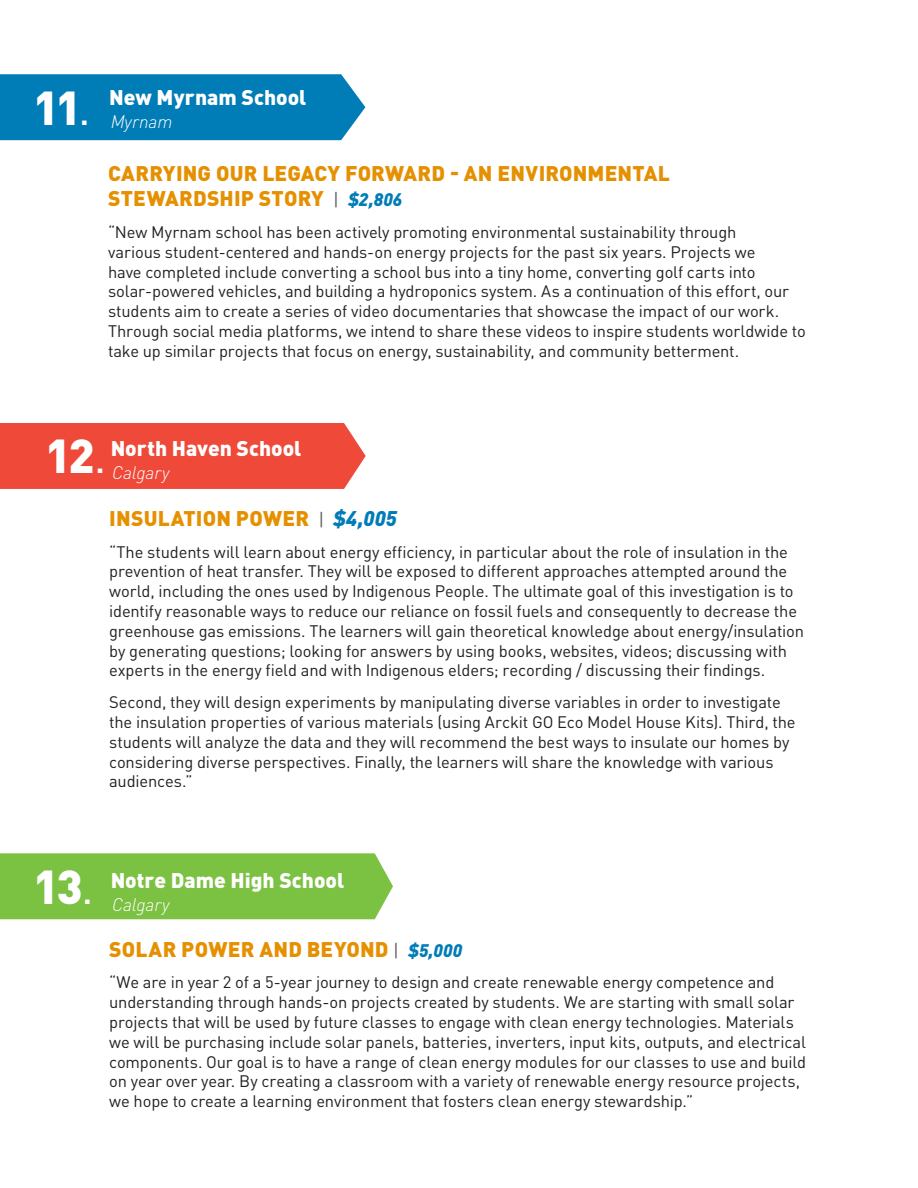
<style>
.page{position:relative;width:918px;height:1188px;background:#fff}
.page>*{position:absolute;margin:0;border:0;box-sizing:border-box;transform-origin:0 0}
.t1{font:900 46.95px "DIN Pro";color:#fff}
.t2{font:900 21px/25.2px "DIN Pro";letter-spacing:.005em;color:#e59001}
.t3{font:900 21px "DIN Pro";color:#fff}
.t4{font:italic 300 18px "DIN Pro";letter-spacing:-.01em;color:#fff}
.t5{font:16.5px/19.8px "DIN Pro";letter-spacing:-.01em;color:#231f20}
.s1{font-weight:400}
.s2{font-weight:400;font-size:18px;color:#595c5f}
.s3{font-style:italic;font-size:18px;color:#007cb7}
.s4{font-style:italic;color:#007cb7}
</style>
<div class="page">
<div style="left:0;top:74px;width:365px;height:66px;background:#007cb7"></div>
<div style="left:0;top:423px;width:366px;height:66px;background:#ee4939"></div>
<div style="left:0;top:853px;width:393px;height:66px;background:#7bc142"></div>
<p class="t1" style="left:33px;top:67px;width:59px">11<span class="s1">.</span></p>
<p class="t3" style="left:109px;top:79px;width:199px">New Myrnam School</p>
<p class="t4" style="left:111px;top:107px;width:63px">Myrnam</p>
<p class="t2" style="left:108px;top:158px;width:563px">CARRYING OUR LEGACY FORWARD - AN ENVIRONMENTAL<br>STEWARDSHIP STORY <span class="s2">|</span> <span class="s3">$2,806</span></p>
<p class="t5" style="left:108px;top:221px;width:699px">“New Myrnam school has been actively promoting environmental sustainability through<br>various student-centered and hands-on energy projects for the past six years. Projects we<br>have completed include converting a school bus into a tiny home, converting golf carts into solar-powered vehicles, and building a hydroponics system. As a continuation of this effort, our students aim to create a series of video documentaries that showcase the impact of our work.<br>Through social media platforms, we intend to share these videos to inspire students worldwide to take up similar projects that focus on energy, sustainability, and community betterment.</p>
<p class="t1" style="left:45px;top:416px;width:63px">12<span class="s1">.</span></p>
<p class="t3" style="left:111px;top:431px;width:192px">North Haven School</p>
<p class="t4" style="left:112px;top:459px;width:59px">Calgary</p>
<p class="t2" style="left:109px;top:503px;width:289px">INSULATION POWER <span class="s2">|</span> <span class="s4">$4,005</span></p>
<p class="t5" style="left:109px;top:540px;width:696px">“The students will learn about energy efficiency, in particular about the role of insulation in the prevention of heat transfer. They will be exposed to different approaches attempted around the world, including the ones used by Indigenous People. The ultimate goal of this investigation is to identify reasonable ways to reduce our reliance on fossil fuels and consequently to decrease the greenhouse gas emissions. The learners will gain theoretical knowledge about energy/insulation by generating questions; looking for answers by using books, websites, videos; discussing with experts in the energy field and with Indigenous elders; recording / discussing their findings.</p>
<p class="t5" style="left:109px;top:691px;width:688px">Second, they will design experiments by manipulating diverse variables in order to investigate the insulation properties of various materials (using Arckit GO Eco Model House Kits). Third, the students will analyze the data and they will recommend the best ways to insulate our homes by considering diverse perspectives. Finally, the learners will share the knowledge with various audiences.”</p>
<p class="t1" style="left:33px;top:846px;width:62px">13<span class="s1">.</span></p>
<p class="t3" style="left:111px;top:862px;width:235px">Notre Dame High School</p>
<p class="t4" style="left:112px;top:890px;width:59px">Calgary</p>
<p class="t2" style="left:109px;top:934px;width:355px">SOLAR POWER AND BEYOND <span class="s2">|</span> <span class="s3">$5,000</span></p>
<p class="t5" style="left:109px;top:971px;width:699px">“We are in year 2 of a 5-year journey to design and create renewable energy competence and understanding through hands-on projects created by students. We are starting with small solar projects that will be used by future classes to engage with clean energy technologies. Materials we will be purchasing include solar panels, batteries, inverters, input kits, outputs, and electrical components. Our goal is to have a range of clean energy modules for our classes to use and build on year over year. By creating a classroom with a variety of renewable energy resource projects, we hope to create a learning environment that fosters clean energy stewardship.”</p>
</div>
